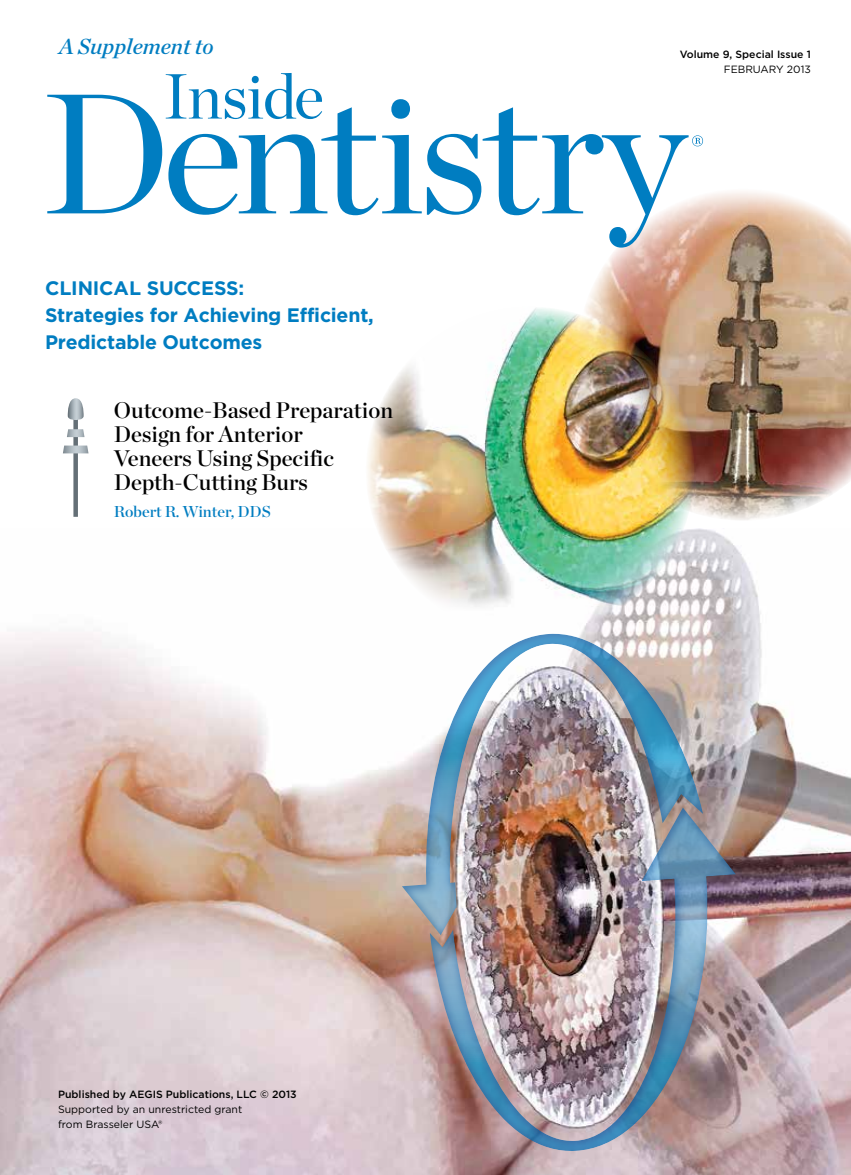
<style>
.page{position:relative;width:851px;height:1175px;background:#fff}
.page>*{position:absolute;margin:0;border:0;box-sizing:border-box;transform-origin:0 0}
.t1{font:22.5px/24px "Chronicle Display Semi";color:#000}
.t2{font:italic 22.2px "Chronicle Deck Semi";color:#007dc1}
.t3{font:700 19.5px/27px "Gotham";letter-spacing:-.01em;color:#007dc1}
.t4{font:15.75px "Chronicle Display Semi";color:#007dc1}
.t5{font:10.5px/15px "Gotham";color:#000}
.t6{font:500 10.5px "Gotham";color:#000}
</style>
<div class="page">
<img style="left:586px;top:192px;width:264px;height:328px">
<img style="left:0;top:528px;width:850px;height:646px">
<svg style="left:47px;top:73px;width:656px;height:175px"></svg>
<img style="left:366px;top:306px;width:328px;height:327px">
<img style="left:398px;top:630px;width:343px;height:524px">
<div style="left:73px;top:414px;width:5px;height:103px;background:#646f76"></div>
<svg style="left:68px;top:398px;width:16px;height:22px"></svg>
<svg style="left:67px;top:429px;width:17px;height:8px"></svg>
<svg style="left:63px;top:445px;width:25px;height:8px"></svg>
<p class="t2" style="left:58px;top:29px;width:157px">A Supplement to</p>
<p class="t3" style="left:45px;top:275px;width:330px">Clinical Success:<br>Strategies for Achieving Efficient,<br>Predictable Outcomes</p>
<p class="t1" style="left:114px;top:397px;width:281px">Outcome-Based Preparation<br>Design for Anterior<br>Veneers Using Specific<br>Depth-Cutting Burs</p>
<p class="t4" style="left:114px;top:499px;width:158px">Robert R. Winter, DDS</p>
<p class="t6" style="left:58px;top:1087px;width:240px">Published by AEGIS Publications, LLC © 2013</p>
<p class="t5" style="left:58px;top:1101px;width:186px">Supported by an unrestricted grant from Brasseler USA®</p>
<p class="t6" style="left:679px;top:47px;width:133px">Volume 9, Special Issue 1</p>
<p class="t5" style="left:723px;top:61px;width:89px">February 2013</p>
</div>
